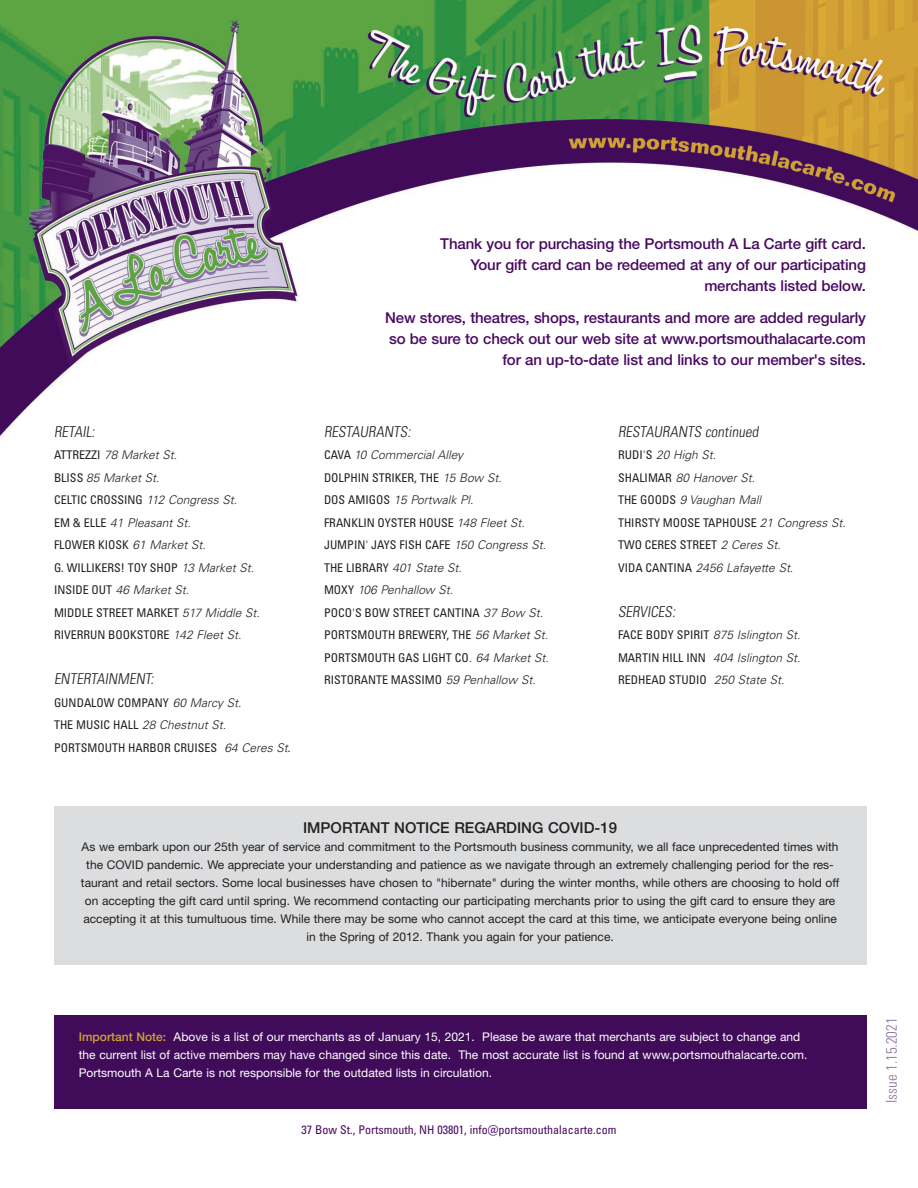
<style>
.page{position:relative;width:918px;height:1188px;background:#fff}
.page>*{position:absolute;margin:0;border:0;box-sizing:border-box;transform-origin:0 0}
.t1{font:500 15px/21px "Helvetica Neue LT Std";letter-spacing:-.01em;color:#490a62;text-align:right}
.t2{font:300 condensed 15px "Univers LT Pro";color:#231f20}
.t3{font:500 15px "Helvetica Neue LT Std";color:#231f20}
.t4{font:300 condensed 15px "Univers LT Pro";color:#8c71a0}
.t5{font:12px/18px "Helvetica Neue LT Std";color:#231f20;text-align:center}
.t6{font:condensed 12px "Univers LT Pro";color:#231f20}
.t7{font:italic 300 12px/22.5px "Univers LT Pro 45";color:#231f20}
.t8{font:12px/18px "Helvetica Neue LT Std";color:#fff}
.t9{font:condensed 12px "Univers LT Pro";color:#490a62}
.s1{font-family:"Univers LT Pro";font-weight:400;font-style:normal;font-stretch:condensed}
.s2{font-family:"Univers LT Pro 45";font-weight:300;font-style:italic;font-stretch:normal}
.s3{font-weight:500;color:#d2a135}
</style>
<div class="page">
<img style="left:0;top:0;width:918px;height:439px">
<div style="left:54px;top:1016px;width:813px;height:93px;background:#400c5a"></div>
<div style="left:54px;top:806px;width:813px;height:158px;background:#dcddde"></div>
<p class="t2" style="left:54px;top:421px;width:45px">RETAIL:</p>
<p class="t7" style="left:54px;top:444px;width:125px"><span class="s1">ATTREZZI</span> 78 Market St.</p>
<p class="t7" style="left:54px;top:466px;width:107px"><span class="s1">BLISS</span> 85 Market St.</p>
<p class="t7" style="left:54px;top:489px;width:185px"><span class="s1">CELTIC CROSSING</span> 112 Congress St.<br><span class="s1">EM &amp; ELLE</span> 41 Pleasant St.</p>
<p class="t6" style="left:54px;top:537px;width:153px">FLOWER KIOSK <span class="s2">61 Market St.</span></p>
<p class="t6" style="left:54px;top:560px;width:202px">G. WILLIKERS! TOY SHOP <span class="s2">13 Market St.</span></p>
<p class="t7" style="left:54px;top:579px;width:137px"><span class="s1">INSIDE OUT</span> 46 Market St.</p>
<p class="t6" style="left:54px;top:605px;width:207px">MIDDLE STREET MARKET <span class="s2">517 Middle St.</span></p>
<p class="t6" style="left:54px;top:627px;width:189px">RIVERRUN BOOKSTORE <span class="s2">142 Fleet St.</span></p>
<p class="t2" style="left:54px;top:669px;width:104px">ENTERTAINMENT:</p>
<p class="t6" style="left:54px;top:695px;width:189px">GUNDALOW COMPANY <span class="s2">60 Marcy St.</span></p>
<p class="t7" style="left:54px;top:714px;width:174px"><span class="s1">THE MUSIC HALL</span> 28 Chestnut St.</p>
<p class="t6" style="left:54px;top:740px;width:238px">PORTSMOUTH HARBOR CRUISES <span class="s2">64 Ceres St</span>.</p>
<p class="t1" style="left:440px;top:234px;width:427px">Thank you for purchasing the Portsmouth A La Carte gift card.<br>Your gift card can be redeemed at any of our participating merchants listed below.</p>
<p class="t1" style="left:385px;top:307px;width:482px">New stores, theatres, shops, restaurants and more are added regularly so be sure to check out our web site at www.portsmouthalacarte.com for an up-to-date list and links to our member's sites.</p>
<p class="t2" style="left:324px;top:421px;width:91px">RESTAURANTS:</p>
<p class="t7" style="left:324px;top:444px;width:141px"><span class="s1">CAVA</span> 10 Commercial Alley</p>
<p class="t6" style="left:324px;top:470px;width:179px">DOLPHIN STRIKER, THE <span class="s2">15 Bow St.</span></p>
<p class="t7" style="left:324px;top:489px;width:151px"><span class="s1">DOS AMIGOS</span> 15 Portwalk Pl.</p>
<p class="t6" style="left:324px;top:515px;width:202px">FRANKLIN OYSTER HOUSE <span class="s2">148 Fleet St.</span></p>
<p class="t6" style="left:324px;top:537px;width:224px">JUMPIN' JAYS FISH CAFE <span class="s2">150 Congress St.</span></p>
<p class="t7" style="left:324px;top:556px;width:139px"><span class="s1">THE LIBRARY</span> 401 State St.</p>
<p class="t7" style="left:324px;top:579px;width:131px"><span class="s1">MOXY</span> 106 Penhallow St.</p>
<p class="t6" style="left:324px;top:605px;width:221px">POCO'S BOW STREET CANTINA <span class="s2">37 Bow St.</span></p>
<p class="t6" style="left:324px;top:627px;width:226px">PORTSMOUTH BREWERY, THE <span class="s2">56 Market St.</span></p>
<p class="t6" style="left:324px;top:650px;width:226px">PORTSMOUTH GAS LIGHT CO<span class="s2">. 64 Market St.</span></p>
<p class="t6" style="left:324px;top:672px;width:213px">RISTORANTE MASSIMO <span class="s2">59 Penhallow St.</span></p>
<p class="t2" style="left:618px;top:421px;width:145px">RESTAURANTS continued</p>
<p class="t7" style="left:618px;top:444px;width:100px"><span class="s1">RUDI'S</span> 20 High St.</p>
<p class="t7" style="left:618px;top:466px;width:139px"><span class="s1">SHALIMAR</span> 80 Hanover St.</p>
<p class="t7" style="left:618px;top:489px;width:145px"><span class="s1">THE GOODS</span> 9 Vaughan Mall</p>
<p class="t6" style="left:618px;top:515px;width:229px">THIRSTY MOOSE TAPHOUSE <span class="s2">21 Congress St.</span></p>
<p class="t6" style="left:618px;top:537px;width:164px">TWO CERES STREET <span class="s2">2 Ceres St.</span></p>
<p class="t7" style="left:618px;top:556px;width:177px"><span class="s1">VIDA CANTINA</span> 2456 Lafayette St.</p>
<p class="t2" style="left:618px;top:601px;width:62px">SERVICES:</p>
<p class="t7" style="left:618px;top:624px;width:184px"><span class="s1">FACE BODY SPIRIT</span> 875 Islington St.</p>
<p class="t7" style="left:618px;top:646px;width:184px"><span class="s1">MARTIN HILL INN</span> 404 Islington St.</p>
<p class="t6" style="left:618px;top:672px;width:168px">REDHEAD STUDIO <span class="s2">250 State St.</span></p>
<p class="t3" style="left:303px;top:819px;width:315px">IMPORTANT NOTICE REGARDING COVID-19</p>
<p class="t5" style="left:81px;top:838px;width:760px">As we embark upon our 25th year of service and commitment to the Portsmouth business community, we all face unprecedented times with the COVID pandemic. We appreciate your understanding and patience as we navigate through an extremely challenging period for the res&shy;taurant and retail sectors. Some local businesses have chosen to "hibernate" during the winter months, while others are choosing to hold off on accepting the gift card until spring. We recommend contacting our participating merchants prior to using the gift card to ensure they are accepting it at this tumultuous time. While there may be some who cannot accept the card at this time, we anticipate everyone being online in the Spring of 2012. Thank you again for your patience.</p>
<p class="t8" style="left:79px;top:1028px;width:730px"><span class="s3">Important Note:</span> Above is a list of our merchants as of January 15, 2021. Please be aware that merchants are subject to change and the current list of active members may have changed since this date. The most accurate list is found at www.portsmouthalacarte.com.<br>Portsmouth A La Carte is not responsible for the outdated lists in circulation.</p>
<p class="t9" style="left:302px;top:1122px;width:316px">37 Bow St., Portsmouth, NH 03801, info@portsmouthalacarte.com</p>
<p class="t4" style="left:881px;top:1103px;width:87px;rotate:-90deg">Issue 1.15.2021</p>
</div>
